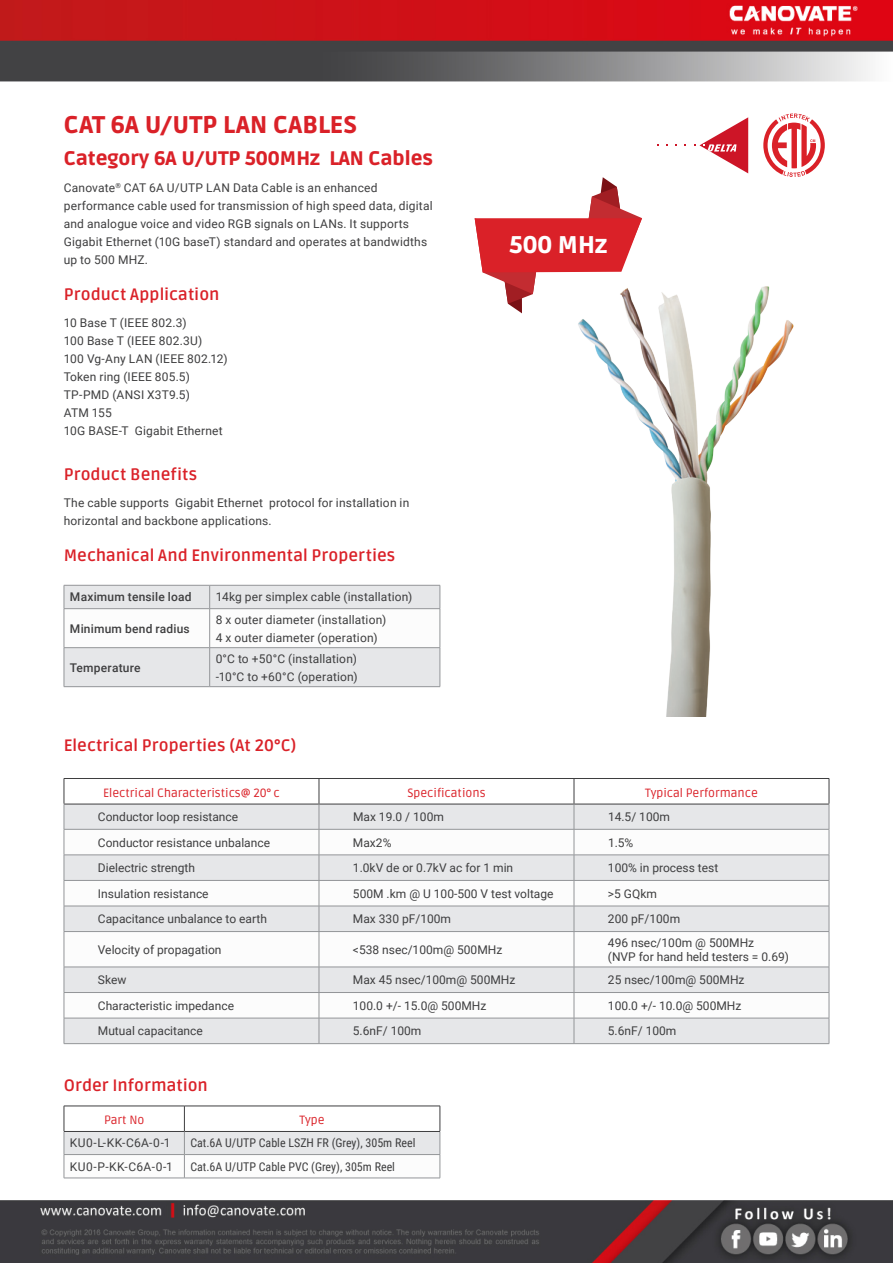
<style>
.page{position:relative;width:893px;height:1263px;background:#fff}
.page>*{position:absolute;margin:0;border:0;box-sizing:border-box;transform-origin:0 0}
.t1{font:900 24px "Ruda";letter-spacing:.01em;color:#da2128}
.t2{font:900 24px "Ruda";color:#fff}
.t3{font:900 19.5px "Ruda";color:#da2128}
.t4{font:700 16.5px "Ruda";letter-spacing:.005em;color:#da2128}
.t5{font:12px/18px "Roboto";letter-spacing:.01em;color:#3e3e3f}
.t6{font:12px "Ruda";color:#da2128}
.t7{font:12px "Roboto Condensed";color:#3e3e3f}
.t8{font:500 12px "Roboto";letter-spacing:.015em;color:#3e3e3f}
</style>
<div class="page">
<img style="left:578px;top:286px;width:216px;height:431px">
<svg style="left:64px;top:585px;width:377px;height:102px"></svg>
<hr style="left:64px;top:608px;width:146px;height:1px;background:#939598">
<hr style="left:64px;top:609px;width:1px;height:38px;background:#939598">
<hr style="left:210px;top:608px;width:230px;height:1px;background:#939598">
<hr style="left:209px;top:609px;width:1px;height:38px;background:#939598">
<hr style="left:440px;top:609px;width:1px;height:38px;background:#939598">
<hr style="left:64px;top:647px;width:146px;height:1px;background:#939598">
<hr style="left:64px;top:648px;width:1px;height:38px;background:#939598">
<hr style="left:210px;top:647px;width:230px;height:1px;background:#939598">
<hr style="left:209px;top:648px;width:1px;height:38px;background:#939598">
<hr style="left:440px;top:648px;width:1px;height:38px;background:#939598">
<hr style="left:64px;top:686px;width:146px;height:1px;background:#939598">
<hr style="left:210px;top:686px;width:230px;height:1px;background:#939598">
<div style="left:65px;top:1019px;width:764px;height:24px;background:#e6e7e9"></div>
<svg style="left:65px;top:932px;width:764px;height:86px"></svg>
<svg style="left:64px;top:778px;width:766px;height:153px"></svg>
<hr style="left:64px;top:931px;width:255px;height:1px;background:#939598">
<hr style="left:64px;top:932px;width:1px;height:35px;background:#939598">
<hr style="left:319px;top:931px;width:255px;height:1px;background:#939598">
<hr style="left:319px;top:932px;width:1px;height:35px;background:#939598">
<hr style="left:574px;top:931px;width:255px;height:1px;background:#939598">
<hr style="left:574px;top:932px;width:1px;height:35px;background:#939598">
<hr style="left:829px;top:932px;width:1px;height:35px;background:#939598">
<hr style="left:64px;top:967px;width:255px;height:1px;background:#939598">
<hr style="left:319px;top:967px;width:255px;height:1px;background:#939598">
<hr style="left:574px;top:967px;width:255px;height:1px;background:#939598">
<hr style="left:64px;top:992px;width:255px;height:1px;background:#939598">
<hr style="left:319px;top:992px;width:255px;height:1px;background:#939598">
<hr style="left:574px;top:992px;width:255px;height:1px;background:#939598">
<hr style="left:64px;top:1018px;width:255px;height:1px;background:#939598">
<svg style="left:64px;top:967px;width:1px;height:76px"></svg>
<hr style="left:319px;top:1018px;width:255px;height:1px;background:#939598">
<svg style="left:319px;top:967px;width:1px;height:76px"></svg>
<hr style="left:574px;top:1018px;width:255px;height:1px;background:#939598">
<svg style="left:574px;top:967px;width:1px;height:76px"></svg>
<svg style="left:829px;top:967px;width:1px;height:76px"></svg>
<hr style="left:64px;top:1043px;width:255px;height:1px;background:#939598">
<hr style="left:319px;top:1043px;width:255px;height:1px;background:#939598">
<hr style="left:574px;top:1043px;width:255px;height:1px;background:#939598">
<svg style="left:64px;top:1106px;width:377px;height:72px"></svg>
<hr style="left:64px;top:1178px;width:120px;height:1px;background:#939598">
<hr style="left:184px;top:1178px;width:256px;height:1px;background:#939598">
<svg style="left:475px;top:177px;width:167px;height:136px"></svg>
<svg style="left:694px;top:117px;width:54px;height:56px"></svg>
<svg style="left:763px;top:113px;width:62px;height:64px"></svg>
<img style="left:0;top:1200px;width:893px;height:63px">
<img style="left:0;top:0;width:893px;height:82px">
<h1 class="t1" style="left:64px;top:111px;width:295px">CAT 6A U/UTP LAN CABLES</h1>
<h2 class="t3" style="left:64px;top:147px;width:371px">Category 6A U/UTP 500MHz LAN Cables</h2>
<p class="t5" style="left:64px;top:178px;width:370px">Canovate<sup>®</sup> CAT 6A U/UTP LAN Data Cable is an enhanced performance cable used for transmission of high speed data, digital and analogue voice and video RGB signals on LANs. It supports Gigabit Ethernet (10G baseT) standard and operates at bandwidths up to 500 MHZ.</p>
<h3 class="t4" style="left:64px;top:285px;width:157px">Product Application</h3>
<p class="t5" style="left:64px;top:313px;width:165px">10 Base T (IEEE 802.3)<br>100 Base T (IEEE 802.3U)<br>100 Vg-Any LAN (IEEE 802.12)<br>Token ring (IEEE 805.5)<br>TP-PMD (ANSI X3T9.5)<br>ATM 155<br>10G BASE-T Gigabit Ethernet</p>
<h3 class="t4" style="left:64px;top:465px;width:135px">Product Benefits</h3>
<p class="t5" style="left:64px;top:493px;width:347px">The cable supports Gigabit Ethernet protocol for installation in horizontal and backbone applications.</p>
<h3 class="t4" style="left:64px;top:546px;width:333px">Mechanical And Environmental Properties</h3>
<p class="t8" style="left:70px;top:589px;width:123px">Maximum tensile load</p>
<p class="t5" style="left:216px;top:588px;width:198px">14kg per simplex cable (installation)</p>
<p class="t8" style="left:70px;top:620px;width:121px">Minimum bend radius</p>
<p class="t5" style="left:216px;top:610px;width:172px">8 x outer diameter (installation)<br>4 x outer diameter (operation)</p>
<p class="t8" style="left:70px;top:659px;width:72px">Temperature</p>
<p class="t5" style="left:216px;top:649px;width:144px">0°C to +50°C (installation) -10°C to +60°C (operation)</p>
<h1 class="t2" style="left:509px;top:231px;width:99px">500 MHz</h1>
<h3 class="t4" style="left:64px;top:736px;width:234px">Electrical Properties (At 20°C)</h3>
<p class="t6" style="left:103px;top:786px;width:178px">Electrical Characteristics@ 20° c</p>
<p class="t6" style="left:407px;top:786px;width:80px">Specifications</p>
<p class="t6" style="left:645px;top:786px;width:114px">Typical Performance</p>
<p class="t5" style="left:98px;top:807px;width:142px">Conductor loop resistance</p>
<p class="t5" style="left:353px;top:807px;width:92px">Max 19.0 / 100m</p>
<p class="t5" style="left:608px;top:807px;width:64px">14.5/ 100m</p>
<p class="t5" style="left:98px;top:833px;width:174px">Conductor resistance unbalance</p>
<p class="t5" style="left:353px;top:833px;width:40px">Max2%</p>
<p class="t5" style="left:608px;top:833px;width:27px">1.5%</p>
<p class="t5" style="left:98px;top:858px;width:99px">Dielectric strength</p>
<p class="t5" style="left:353px;top:858px;width:162px">1.0kV de or 0.7kV ac for 1 min</p>
<p class="t5" style="left:608px;top:858px;width:112px">100% in process test</p>
<p class="t5" style="left:98px;top:884px;width:112px">Insulation resistance</p>
<p class="t5" style="left:353px;top:884px;width:202px">500M .km @ U 100-500 V test voltage</p>
<p class="t5" style="left:608px;top:884px;width:51px">&gt;5 GQkm</p>
<p class="t5" style="left:98px;top:909px;width:171px">Capacitance unbalance to earth</p>
<p class="t5" style="left:353px;top:909px;width:100px">Max 330 pF/100m</p>
<p class="t5" style="left:608px;top:909px;width:74px">200 pF/100m</p>
<p class="t5" style="left:98px;top:940px;width:125px">Velocity of propagation</p>
<p class="t5" style="left:353px;top:940px;width:151px">&lt;538 nsec/100m@ 500MHz</p>
<p class="t5" style="left:608px;top:935px;width:183px;line-height:14.4px">496 nsec/100m @ 500MHz<br>(NVP for hand held testers = 0.69)</p>
<p class="t5" style="left:98px;top:970px;width:30px">Skew</p>
<p class="t5" style="left:353px;top:970px;width:164px">Max 45 nsec/100m@ 500MHz</p>
<p class="t5" style="left:608px;top:970px;width:138px">25 nsec/100m@ 500MHz</p>
<p class="t5" style="left:98px;top:996px;width:138px">Characteristic impedance</p>
<p class="t5" style="left:353px;top:996px;width:135px">100.0 +/- 15.0@ 500MHz</p>
<p class="t5" style="left:608px;top:996px;width:135px">100.0 +/- 10.0@ 500MHz</p>
<p class="t5" style="left:98px;top:1022px;width:107px">Mutual capacitance</p>
<p class="t5" style="left:353px;top:1022px;width:70px">5.6nF/ 100m</p>
<p class="t5" style="left:608px;top:1022px;width:70px">5.6nF/ 100m</p>
<h3 class="t4" style="left:64px;top:1076px;width:146px">Order Information</h3>
<p class="t6" style="left:104px;top:1113px;width:42px">Part No</p>
<p class="t6" style="left:300px;top:1113px;width:27px">Type</p>
<p class="t5" style="left:70px;top:1134px;width:102px">KU0-L-KK-C6A-0-1</p>
<p class="t7" style="left:190px;top:1135px;width:227px">Cat.6A U/UTP Cable LSZH FR (Grey), 305m Reel</p>
<p class="t5" style="left:70px;top:1157px;width:104px">KU0-P-KK-C6A-0-1</p>
<p class="t7" style="left:190px;top:1158px;width:206px">Cat.6A U/UTP Cable PVC (Grey), 305m Reel</p>
</div>
